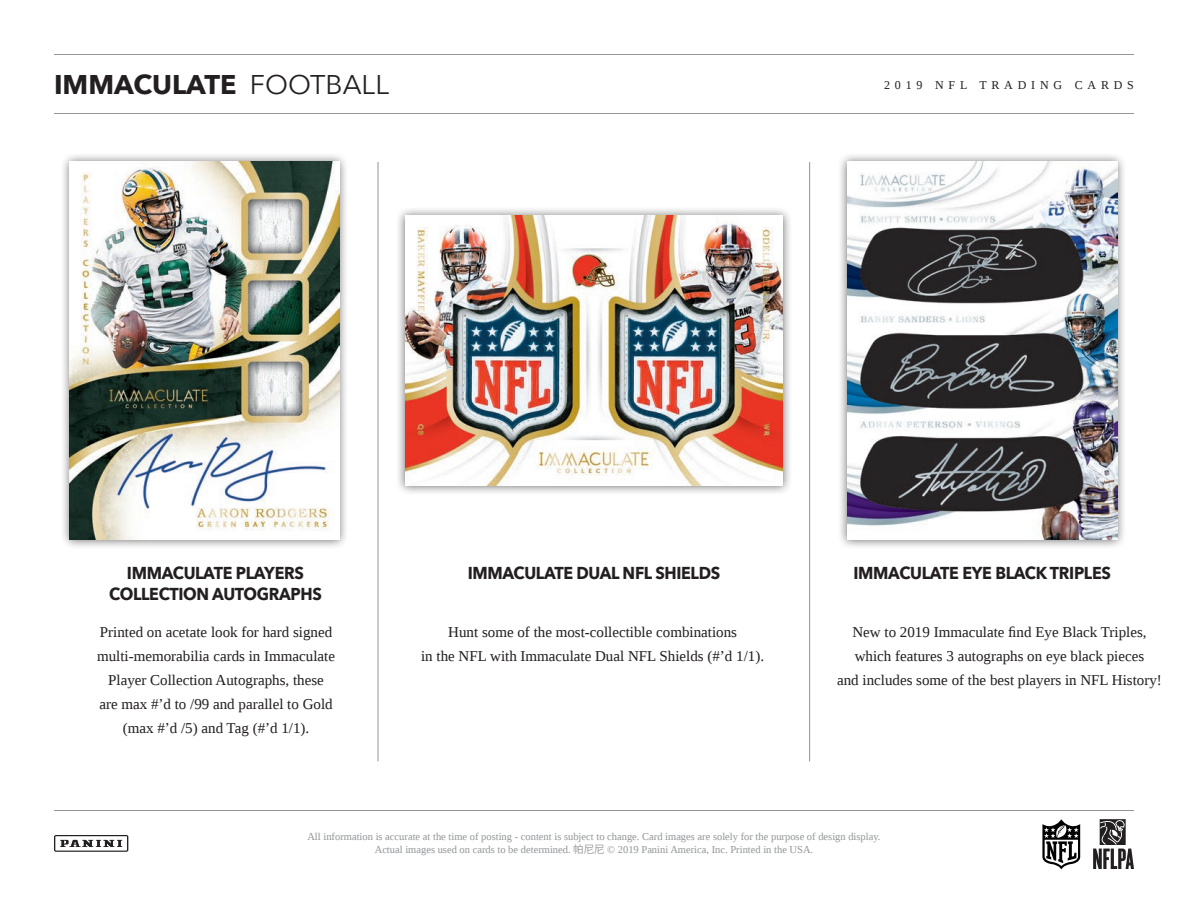
<style>
.page{position:relative;width:1188px;height:918px;background:#fff}
.page>*{position:absolute;margin:0;border:0;box-sizing:border-box;transform-origin:0 0}
.t1{font:700 27px "Avenir Next";color:#231f20}
.t2{font:700 17.25px/20.7px "Avenir Next";letter-spacing:-.02em;color:#231f20;text-align:center;scale:.93 1}
.t3{font:15px/24px "Liberation Serif";color:#231f20;text-align:center}
.t4{font:12px "Liberation Serif";letter-spacing:.4em;color:#231f20}
.t5{font:10.5px/12.6px "Liberation Serif";color:#939598;text-align:center}
.s1{font-weight:400}
.s2{font-family:"Koz Go Pr 6 N"}
</style>
<div class="page">
<hr style="left:378px;top:162px;width:1px;height:599px;background:#939598">
<hr style="left:809px;top:162px;width:1px;height:599px;background:#939598">
<hr style="left:54px;top:113px;width:1080px;height:1px;background:#939598">
<hr style="left:54px;top:54px;width:1080px;height:1px;background:#939598">
<hr style="left:54px;top:810px;width:1080px;height:1px;background:#939598">
<svg style="left:54px;top:835px;width:74px;height:17px"></svg>
<svg style="left:1093px;top:819px;width:41px;height:50px"></svg>
<svg style="left:1042px;top:819px;width:39px;height:51px"></svg>
<div style="left:60px;top:152px;width:289px;height:397px;background:#231f20;opacity:.65"></div>
<img style="left:70px;top:162px;width:270px;height:378px">
<div style="left:837px;top:152px;width:290px;height:397px;background:#231f20;opacity:.65"></div>
<img style="left:847px;top:162px;width:270px;height:378px">
<div style="left:395px;top:206px;width:398px;height:289px;background:#231f20;opacity:.65"></div>
<img style="left:405px;top:216px;width:378px;height:270px">
<h1 class="t1" style="left:54px;top:68px;width:337px">IMMACULATE <span class="s1">FOOTBALL</span></h1>
<p class="t4" style="left:884px;top:77px;width:251px">2019 NFL TRADING CARDS</p>
<p class="t2" style="left:109px;top:563px;width:230px">IMMACULATE PLAYERS<br>COLLECTION AUTOGRAPHS</p>
<p class="t2" style="left:854px;top:563px;width:278px">IMMACULATE EYE BLACK TRIPLES</p>
<p class="t3" style="left:97px;top:620px;width:239px">Printed on acetate look for hard signed multi-memorabilia cards in Immaculate Player Collection Autographs, these<br>are max #’d to /99 and parallel to Gold (max #’d /5) and Tag (#’d 1/1).</p>
<p class="t3" style="left:837px;top:620px;width:326px">New to 2019 Immaculate find Eye Black Triples, which features 3 autographs on eye black pieces<br>and includes some of the best players in NFL History!</p>
<p class="t2" style="left:468px;top:563px;width:273px">IMMACULATE DUAL NFL SHIELDS</p>
<p class="t3" style="left:421px;top:620px;width:345px">Hunt some of the most-collectible combinations<br>in the NFL with Immaculate Dual NFL Shields (#’d 1/1).</p>
<p class="t5" style="left:307px;top:831px;width:575px">All information is accurate at the time of posting - content is subject to change. Card images are solely for the purpose of design display.<br>Actual images used on cards to be determined. <span class="s2">帕尼尼</span> © 2019 Panini America, Inc. Printed in the USA.</p>
</div>
